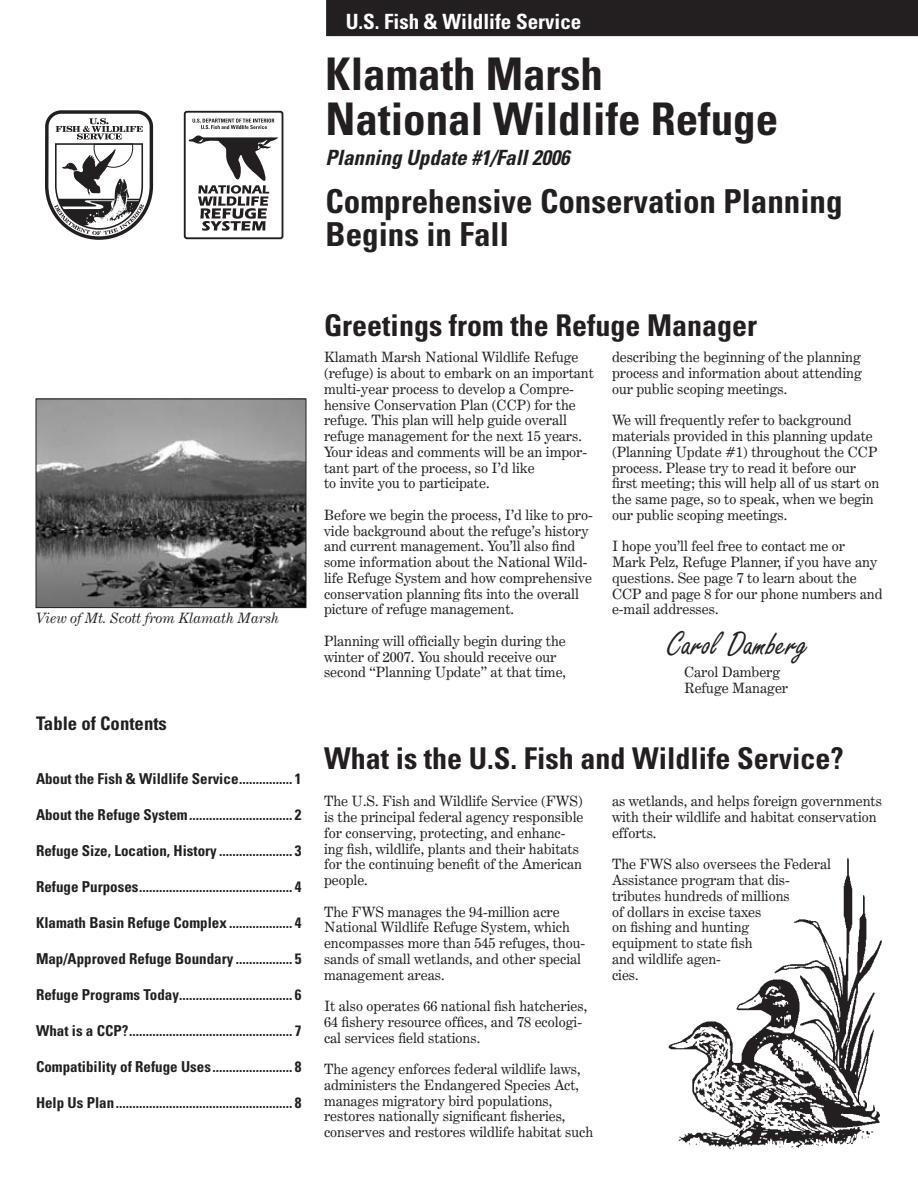
<style>
.page{position:relative;width:918px;height:1188px;background:#fff}
.page>*{position:absolute;margin:0;border:0;box-sizing:border-box;transform-origin:0 0}
.cover_title{font:700 condensed 45px "Univers";color:#231f20}
.t1{font:36px "Freestyle Script";color:#231f20}
.cover_title-2{font:700 condensed 33px/33px "Univers";color:#231f20}
.Story_Title{font:700 condensed 30px "Univers";color:#231f20}
.cover_title-3{font:italic 700 condensed 21px "Univers";color:#231f20}
.t2{font:700 condensed 21px "Univers";color:#fff}
.subhead{font:700 condensed 18.75px "Univers";color:#231f20}
.contents_century{font:700 condensed 15px "Univers";color:#231f20}
.text{font:14.25px/15.8px "Century Expanded BT";color:#231f20}
.t3{font:italic 14.25px "Century Expanded BT";color:#231f20}
.text_no_extra_space{font:14.25px "Century Expanded BT";color:#231f20}
</style>
<div class="page">
<div style="left:326px;top:0;width:592px;height:36px;background:#231f20"></div>
<div style="left:184px;top:111px;width:99px;height:128px;border:2px solid #231f20;border-radius:2px"></div>
<svg style="left:189px;top:110px;width:90px;height:121px"></svg>
<svg style="left:45px;top:110px;width:108px;height:130px"></svg>
<img style="left:668px;top:857px;width:214px;height:293px">
<img style="left:38px;top:401px;width:266px;height:205px">
<div style="left:36px;top:399px;width:270px;height:209px;border:1px solid #231f20"></div>
<p class="t2" style="left:346px;top:9px;width:237px">U.S. Fish &amp; Wildlife Service</p>
<p class="cover_title" style="left:326px;top:46px;width:279px">Klamath Marsh</p>
<p class="cover_title" style="left:326px;top:91px;width:454px">National Wildlife Refuge</p>
<p class="cover_title-3" style="left:326px;top:145px;width:245px">Planning Update #1/Fall 2006</p>
<p class="cover_title-2" style="left:326px;top:185px;width:518px">Comprehensive Conservation Planning<br>Begins in Fall</p>
<p class="t3" style="left:36px;top:609px;width:245px">View of Mt. Scott from Klamath Marsh</p>
<p class="subhead" style="left:36px;top:712px;width:132px">Table of Contents</p>
<p class="contents_century" style="left:36px;top:770px;width:267px">About the Fish &amp; Wildlife Service................ 1</p>
<p class="contents_century" style="left:36px;top:806px;width:267px">About the Refuge System............................... 2</p>
<p class="contents_century" style="left:36px;top:842px;width:267px">Refuge Size, Location, History ...................... 3</p>
<p class="contents_century" style="left:36px;top:878px;width:267px">Refuge Purposes.............................................. 4</p>
<p class="contents_century" style="left:36px;top:914px;width:267px">Klamath Basin Refuge Complex ................... 4</p>
<p class="contents_century" style="left:36px;top:950px;width:267px">Map/Approved Refuge Boundary ................. 5</p>
<p class="contents_century" style="left:36px;top:986px;width:267px">Refuge Programs Today.................................. 6</p>
<p class="contents_century" style="left:36px;top:1022px;width:267px">What is a CCP?................................................. 7</p>
<p class="contents_century" style="left:36px;top:1058px;width:267px">Compatibility of Refuge Uses........................ 8</p>
<p class="contents_century" style="left:36px;top:1094px;width:267px">Help Us Plan..................................................... 8</p>
<p class="Story_Title" style="left:324px;top:307px;width:435px">Greetings from the Refuge Manager</p>
<p class="text" style="left:324px;top:349px;width:271px">Klamath Marsh National Wildlife Refuge (refuge) is about to embark on an important multi-year process to develop a Compre&shy;hensive Conservation Plan (CCP) for the refuge. This plan will help guide overall refuge management for the next 15 years.<br>Your ideas and comments will be an impor&shy;tant part of the process, so I’d like<br>to invite you to participate.</p>
<p class="text" style="left:324px;top:507px;width:270px">Before we begin the process, I’d like to pro&shy;vide background about the refuge’s history and current management. You’ll also find some information about the National Wild&shy;life Refuge System and how comprehensive conservation planning fits into the overall picture of refuge management.</p>
<p class="text" style="left:324px;top:633px;width:244px">Planning will officially begin during the winter of 2007. You should receive our second “Planning Update” at that time,</p>
<p class="text" style="left:612px;top:349px;width:251px;text-align:justify">describing the beginning of the planning process and information about attending our public scoping meetings.</p>
<p class="text" style="left:612px;top:412px;width:269px">We will frequently refer to background materials provided in this planning update (Planning Update #1) throughout the CCP process. Please try to read it before our first meeting; this will help all of us start on the same page, so to speak, when we begin our public scoping meetings.</p>
<p class="text" style="left:612px;top:538px;width:272px">I hope you’ll feel free to contact me or Mark Pelz, Refuge Planner, if you have any questions. See page 7 to learn about the CCP and page 8 for our phone numbers and e-mail addresses.</p>
<p class="t1" style="left:668px;top:624px;width:143px">Carol Damberg</p>
<p class="text_no_extra_space" style="left:684px;top:664px;width:98px">Carol Damberg</p>
<p class="text_no_extra_space" style="left:684px;top:679px;width:106px">Refuge Manager</p>
<p class="Story_Title" style="left:324px;top:740px;width:521px">What is the U.S. Fish and Wildlife Service?</p>
<p class="text" style="left:324px;top:793px;width:261px">The U.S. Fish and Wildlife Service (FWS) is the principal federal agency responsible for conserving, protecting, and enhanc&shy;ing fish, wildlife, plants and their habitats for the continuing benefit of the American people.</p>
<p class="text" style="left:324px;top:904px;width:263px">The FWS manages the 94-million acre National Wildlife Refuge System, which encompasses more than 545 refuges, thou&shy;sands of small wetlands, and other special management areas.</p>
<p class="text" style="left:324px;top:998px;width:265px">It also operates 66 national fish hatcheries,<br>64 fishery resource offices, and 78 ecologi&shy;cal services field stations.</p>
<p class="text" style="left:324px;top:1061px;width:271px">The agency enforces federal wildlife laws, administers the Endangered Species Act, manages migratory bird populations, restores nationally significant fisheries, conserves and restores wildlife habitat such</p>
<p class="text" style="left:612px;top:793px;width:271px">as wetlands, and helps foreign governments with their wildlife and habitat conservation efforts.</p>
<p class="text" style="left:612px;top:856px;width:221px">The FWS also oversees the Federal<br>Assistance program that dis&shy;tributes hundreds of millions<br>of dollars in excise taxes<br>on fishing and hunting<br>equipment to state fish<br>and wildlife agen-<br>cies.</p>
</div>
